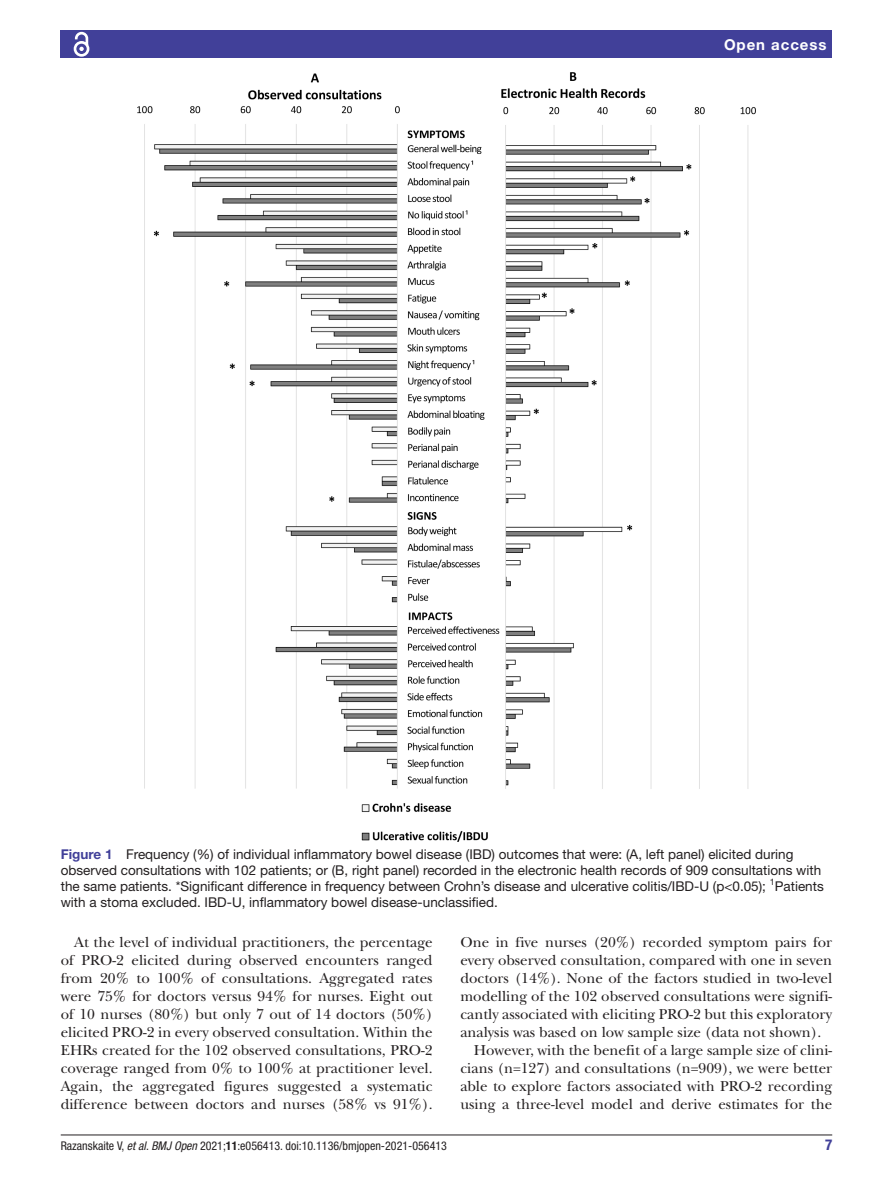
<style>
.page{position:relative;width:893px;height:1191px;background:#fff}
.page>*{position:absolute;margin:0;border:0;box-sizing:border-box;transform-origin:0 0}
.t1{font:15px/18px "New Baskerville";color:#231f20;text-align:justify}
.t2{font:700 15px "Helvetica Neue LT Std";letter-spacing:.065em;color:#fff}
.t3{font:700 condensed 15px "Helvetica Neue LT Std";color:#414099}
.t4{font:13.5px/16.2px "Helvetica Neue LT Std";color:#231f20}
.t5{font:condensed 12px "Helvetica Neue LT Std";color:#231f20}
.t6{font:9px "Helvetica Neue LT Std";color:#231f20}
.s1{font-weight:700;color:#414099}
.s2{font-style:italic}
.s3{font-weight:700}
</style>
<div class="page">
<hr style="left:61px;top:1134px;width:771px;height:1px;background:#231f20">
<div style="left:61px;top:31px;width:771px;height:27px;background:#414099"></div>
<svg style="left:73px;top:31px;width:17px;height:26px"></svg>
<img style="left:138px;top:73px;width:617px;height:768px">
<p class="t2" style="left:724px;top:35px;width:104px">Open access</p>
<p class="t4" style="left:61px;top:845px;width:762px"><span class="s1">Figure 1</span> Frequency (%) of individual inflammatory bowel disease (IBD) outcomes that were: (A, left panel) elicited during observed consultations with 102 patients; or (B, right panel) recorded in the electronic health records of 909 consultations with the same patients. *Significant difference in frequency between Crohn’s disease and ulcerative colitis/IBD-U (p&lt;0.05);</p>
<p class="t6" style="left:770px;top:876px;width:6px">1</p>
<p class="t4" style="left:775px;top:878px;width:51px">Patients</p>
<p class="t4" style="left:61px;top:894px;width:439px">with a stoma excluded. IBD-U, inflammatory bowel disease-unclassified.</p>
<p class="t1" style="left:61px;top:933px;width:373px;text-indent:14px">At the level of individual practitioners, the percentage of PRO-2 elicited during observed encounters ranged from 20% to 100% of consultations. Aggregated rates were 75% for doctors versus 94% for nurses. Eight out of 10 nurses (80%) but only 7 out of 14 doctors (50%) elicited PRO-2 in every observed consultation. Within the EHRs created for the 102 observed consultations, PRO-2 coverage ranged from 0% to 100% at practitioner level.<br>Again, the aggregated figures suggested a systematic difference between doctors and nurses (58% vs 91%).</p>
<p class="t1" style="left:460px;top:933px;width:373px">One in five nurses (20%) recorded symptom pairs for</p>
<p class="t1" style="left:460px;top:951px;width:373px">every observed consultation, compared with one in seven</p>
<p class="t1" style="left:460px;top:969px;width:373px">doctors (14%). None of the factors studied in two-level</p>
<p class="t1" style="left:460px;top:987px;width:373px">modelling of the 102 observed consultations were signifi-</p>
<p class="t1" style="left:460px;top:1005px;width:373px">cantly associated with eliciting PRO-2 but this exploratory</p>
<p class="t1" style="left:460px;top:1023px;width:362px">analysis was based on low sample size (data not shown).</p>
<p class="t1" style="left:474px;top:1041px;width:360px">However, with the benefit of a large sample size of clini-</p>
<p class="t1" style="left:460px;top:1059px;width:373px">cians (n=127) and consultations (n=909), we were better</p>
<p class="t1" style="left:460px;top:1077px;width:373px">able to explore factors associated with PRO-2 recording</p>
<p class="t1" style="left:460px;top:1095px;width:373px">using a three-level model and derive estimates for the</p>
<p class="t5" style="left:61px;top:1138px;width:388px">Razanskaite V, <span class="s2">et al</span>. <span class="s2">BMJ Open</span> 2021;<span class="s3">11</span>:e056413. doi:10.1136/bmjopen-2021-056413</p>
<p class="t3" style="left:825px;top:1135px;width:9px">7</p>
</div>
